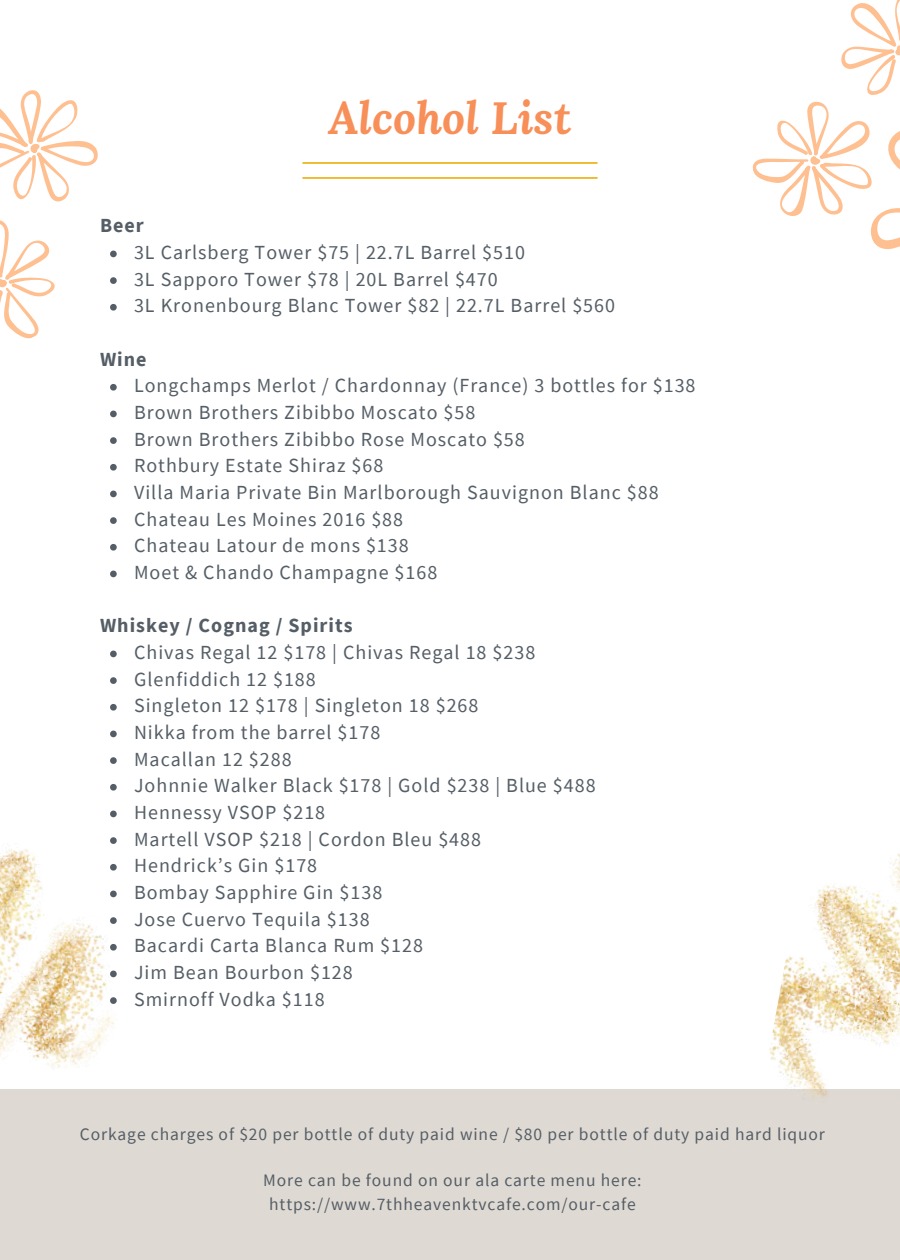
<style>
.page{position:relative;width:900px;height:1260px;background:#fff}
.page>*{position:absolute;margin:0;border:0;box-sizing:border-box;transform-origin:0 0}
.t1{font:italic 700 45px "Lora";color:#f88f58}
.t2{font:20px/26.8px "Source Sans Pro";letter-spacing:.05em;color:#555e66}
.t3{font:700 20px "Source Sans Pro";letter-spacing:.05em;color:#555e66}
.t4{font:17.5px/23.2px "Source Sans Pro";letter-spacing:.05em;color:#555e66;text-align:center}
</style>
<div class="page">
<hr style="left:303px;top:162px;width:294px;height:2px;background:#eeba2b">
<hr style="left:303px;top:177px;width:294px;height:2px;background:#eeba2b">
<div style="left:0;top:1089px;width:900px;height:171px;background:#dfd9d3"></div>
<svg style="left:752px;top:0;width:148px;height:249px"></svg>
<svg style="left:0;top:90px;width:98px;height:112px"></svg>
<svg style="left:0;top:220px;width:55px;height:119px"></svg>
<img style="left:769px;top:854px;width:131px;height:245px">
<img style="left:0;top:810px;width:115px;height:258px">
<svg style="left:110px;top:251px;width:7px;height:6px"></svg>
<svg style="left:110px;top:277px;width:7px;height:7px"></svg>
<svg style="left:110px;top:304px;width:7px;height:7px"></svg>
<svg style="left:110px;top:384px;width:7px;height:7px"></svg>
<svg style="left:110px;top:411px;width:7px;height:6px"></svg>
<svg style="left:110px;top:437px;width:7px;height:7px"></svg>
<svg style="left:110px;top:464px;width:7px;height:7px"></svg>
<svg style="left:110px;top:491px;width:7px;height:6px"></svg>
<svg style="left:110px;top:517px;width:7px;height:7px"></svg>
<svg style="left:110px;top:544px;width:7px;height:7px"></svg>
<svg style="left:110px;top:571px;width:7px;height:6px"></svg>
<svg style="left:110px;top:651px;width:7px;height:6px"></svg>
<svg style="left:110px;top:677px;width:7px;height:7px"></svg>
<svg style="left:110px;top:704px;width:7px;height:7px"></svg>
<svg style="left:110px;top:731px;width:7px;height:6px"></svg>
<svg style="left:110px;top:757px;width:7px;height:7px"></svg>
<svg style="left:110px;top:784px;width:7px;height:7px"></svg>
<svg style="left:110px;top:811px;width:7px;height:6px"></svg>
<svg style="left:110px;top:837px;width:7px;height:7px"></svg>
<svg style="left:110px;top:864px;width:7px;height:7px"></svg>
<svg style="left:110px;top:891px;width:7px;height:6px"></svg>
<svg style="left:110px;top:917px;width:7px;height:7px"></svg>
<svg style="left:110px;top:944px;width:7px;height:7px"></svg>
<svg style="left:110px;top:971px;width:7px;height:6px"></svg>
<svg style="left:110px;top:997px;width:7px;height:7px"></svg>
<h1 class="t1" style="left:329px;top:88px;width:244px">Alcohol List</h1>
<p class="t3" style="left:100px;top:213px;width:45px">Beer</p>
<p class="t2" style="left:134px;top:238px;width:483px">3L Carlsberg Tower $75 | 22.7L Barrel $510<br>3L Sapporo Tower $78 | 20L Barrel $470<br>3L Kronenbourg Blanc Tower $82 | 22.7L Barrel $560</p>
<p class="t3" style="left:100px;top:346px;width:48px">Wine</p>
<p class="t2" style="left:134px;top:372px;width:563px">Longchamps Merlot / Chardonnay (France) 3 bottles for $138<br>Brown Brothers Zibibbo Moscato $58<br>Brown Brothers Zibibbo Rose Moscato $58<br>Rothbury Estate Shiraz $68<br>Villa Maria Private Bin Marlborough Sauvignon Blanc $88<br>Chateau Les Moines 2016 $88<br>Chateau Latour de mons $138<br>Moet &amp; Chando Champagne $168</p>
<p class="t3" style="left:100px;top:613px;width:254px">Whiskey / Cognag / Spirits</p>
<p class="t2" style="left:134px;top:638px;width:463px">Chivas Regal 12 $178 | Chivas Regal 18 $238<br>Glenfiddich 12 $188<br>Singleton 12 $178 | Singleton 18 $268<br>Nikka from the barrel $178<br>Macallan 12 $288<br>Johnnie Walker Black $178 | Gold $238 | Blue $488<br>Hennessy VSOP $218<br>Martell VSOP $218 | Cordon Bleu $488<br>Hendrick’s Gin $178<br>Bombay Sapphire Gin $138<br>Jose Cuervo Tequila $138<br>Bacardi Carta Blanca Rum $128<br>Jim Bean Bourbon $128<br>Smirnoff Vodka $118</p>
<p class="t4" style="left:80px;top:1122px;width:747px">Corkage charges of $20 per bottle of duty paid wine / $80 per bottle of duty paid hard liquor</p>
<p class="t4" style="left:263px;top:1169px;width:380px">More can be found on our ala carte menu here: https://www.7thheavenktvcafe.com/our-cafe</p>
</div>
